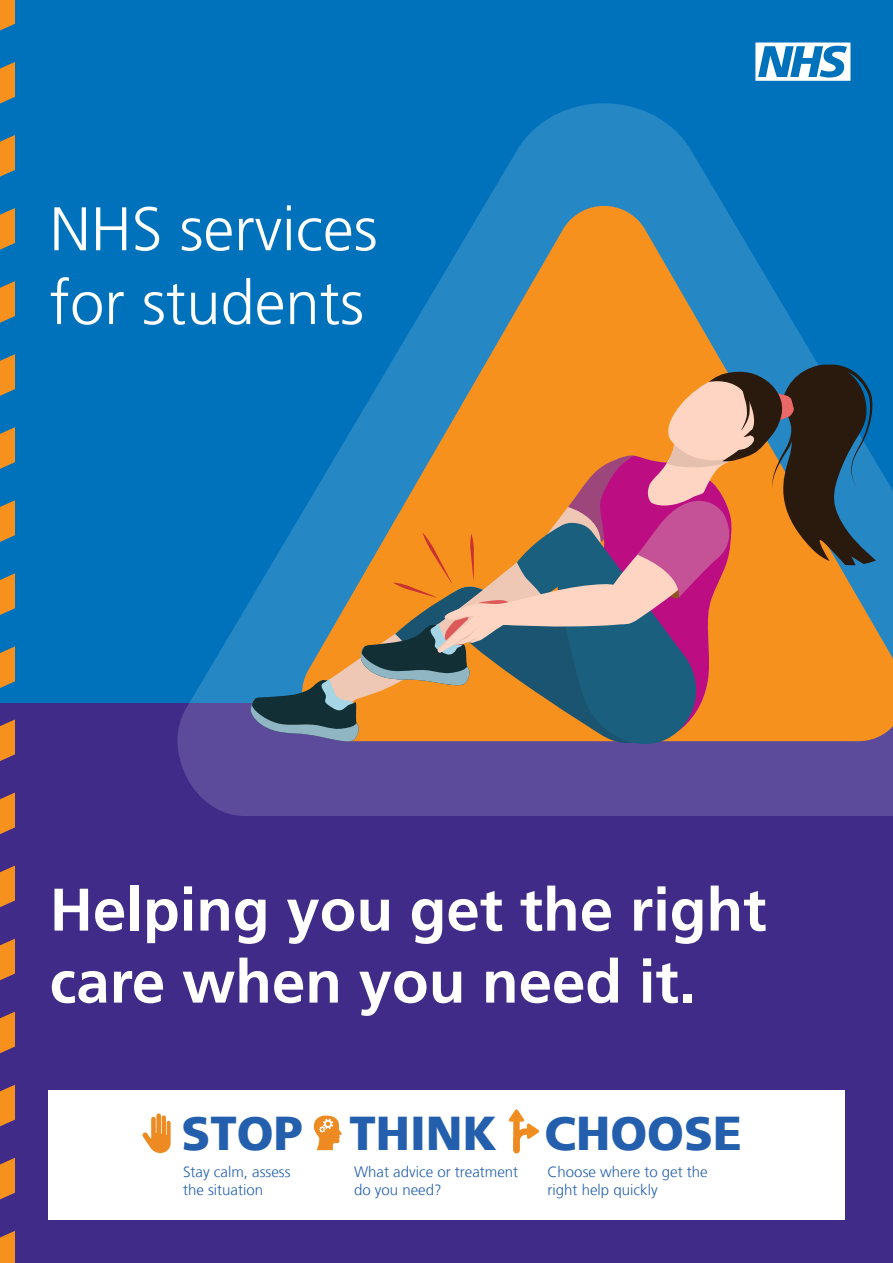
<style>
.page{position:relative;width:893px;height:1263px;background:#fff}
.page>*{position:absolute;margin:0;border:0;box-sizing:border-box;transform-origin:0 0}
.t1{font:300 61.5px/73.8px "Frutiger 45";color:#fff}
.t2{font:700 60px/72px "Frutiger 65";color:#fff}
.t3{font:900 47.4px "Frutiger 75";color:#235fad}
.t4{font:300 15px/18px "Frutiger LT";color:#235fad}
</style>
<div class="page">
<div style="left:0;top:0;width:893px;height:1106px;background:#0072bc"></div>
<div style="left:0;top:704px;width:893px;height:559px;background:#402b89"></div>
<svg style="left:755px;top:43px;width:95px;height:38px"></svg>
<div style="left:48px;top:1090px;width:797px;height:129px;background:#fff"></div>
<svg style="left:142px;top:1113px;width:29px;height:40px"></svg>
<svg style="left:313px;top:1115px;width:29px;height:35px"></svg>
<svg style="left:508px;top:1109px;width:32px;height:45px"></svg>
<svg style="left:177px;top:103px;width:716px;height:713px"></svg>
<svg style="left:290px;top:198px;width:603px;height:543px"></svg>
<div style="left:443px;top:759px;width:267px;height:14px;background:#5c4a9a"></div>
<svg style="left:250px;top:358px;width:626px;height:401px;background:#927a67"></svg>
<svg style="left:0;top:939px;width:15px;height:41px"></svg>
<svg style="left:0;top:865px;width:15px;height:42px"></svg>
<svg style="left:0;top:792px;width:15px;height:42px"></svg>
<svg style="left:0;top:719px;width:15px;height:42px"></svg>
<svg style="left:0;top:646px;width:15px;height:42px"></svg>
<svg style="left:0;top:573px;width:15px;height:42px"></svg>
<svg style="left:0;top:500px;width:15px;height:42px"></svg>
<svg style="left:0;top:427px;width:15px;height:42px"></svg>
<svg style="left:0;top:354px;width:15px;height:42px"></svg>
<svg style="left:0;top:281px;width:15px;height:42px"></svg>
<svg style="left:0;top:208px;width:15px;height:42px"></svg>
<svg style="left:0;top:135px;width:15px;height:42px"></svg>
<svg style="left:0;top:62px;width:15px;height:42px"></svg>
<svg style="left:0;top:0;width:15px;height:30px"></svg>
<svg style="left:0;top:1231px;width:15px;height:32px"></svg>
<svg style="left:0;top:1158px;width:15px;height:41px"></svg>
<svg style="left:0;top:1085px;width:15px;height:41px"></svg>
<svg style="left:0;top:1011px;width:15px;height:42px"></svg>
<p class="t1" style="left:50px;top:193px;width:329px">NHS services for students</p>
<p class="t2" style="left:50px;top:874px;width:718px">Helping you get the right care when you need it.</p>
<p class="t3" style="left:182px;top:1105px;width:562px">STOP THINK CHOOSE</p>
<p class="t4" style="left:548px;top:1163px;width:162px">Choose where to get the right help quickly</p>
<p class="t4" style="left:183px;top:1163px;width:109px">Stay calm, assess the situation</p>
<p class="t4" style="left:354px;top:1163px;width:166px">What advice or treatment do you need?</p>
</div>
